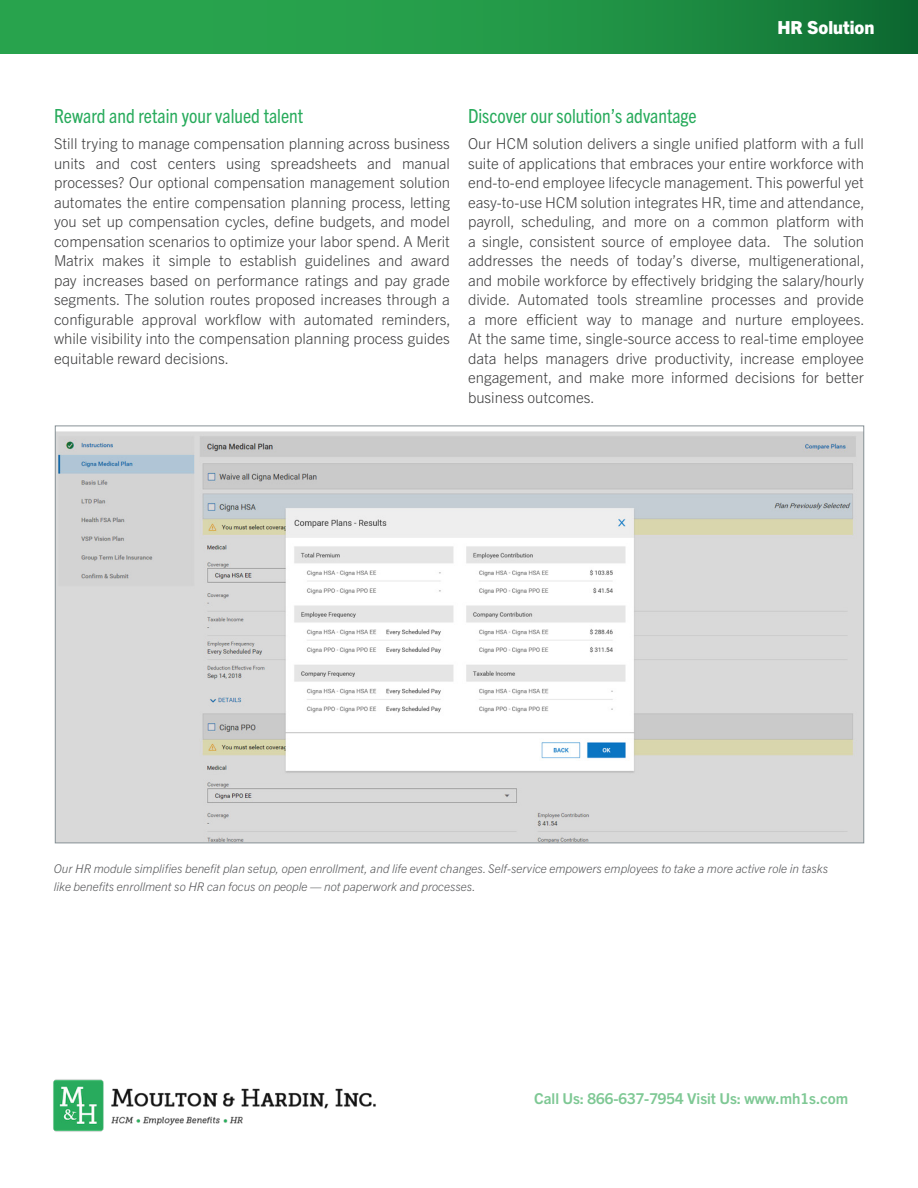
<style>
.page{position:relative;width:918px;height:1188px;background:#fff}
.page>*{position:absolute;margin:0;border:0;box-sizing:border-box;transform-origin:0 0}
.Subhead{font:condensed 19.5px "Trade Gothic Next LT Pro";color:#28ab5c}
.t1{font:800 18px "Trade Gothic Next LT Pro";color:#fff}
.Body{font:300 15px/19.5px "Trade Gothic Next LT Pro";color:#3e3e3f;text-align:justify}
.Body_Subhead{font:700 15px "Trade Gothic Next LT Pro";color:#7ec894}
.Callout_Image_captio{font:italic 300 12px/18px "Trade Gothic Next LT Pro";color:#57585a}
</style>
<div class="page">
<svg style="left:0;top:0;width:918px;height:54px;background:#219446"></svg>
<img style="left:57px;top:431px;width:805px;height:410px">
<img style="left:53px;top:1079px;width:323px;height:53px">
<p class="t1" style="left:777px;top:15px;width:99px">HR Solution</p>
<p class="Subhead" style="left:54px;top:103px;width:251px">Reward and retain your valued talent</p>
<p class="Body" style="left:54px;top:133px;width:398px">Still trying to manage compensation planning across business units and cost centers using spreadsheets and manual processes? Our optional compensation management solution automates the entire compensation planning process, letting you set up compensation cycles, define budgets, and model compensation scenarios to optimize your labor spend. A Merit Matrix makes it simple to establish guidelines and award pay increases based on performance ratings and pay grade segments. The solution routes proposed increases through a configurable approval workflow with automated reminders, while visibility into the compensation planning process guides equitable reward decisions.</p>
<p class="Subhead" style="left:468px;top:103px;width:230px">Discover our solution’s advantage</p>
<p class="Body" style="left:468px;top:133px;width:398px">Our HCM solution delivers a single unified platform with a full suite of applications that embraces your entire workforce with end-to-end employee lifecycle management. This powerful yet easy-to-use HCM solution integrates HR, time and attendance, payroll, scheduling, and more on a common platform with a single, consistent source of employee data. The solution addresses the needs of today’s diverse, multigenerational, and mobile workforce by effectively bridging the salary/hourly divide. Automated tools streamline processes and provide a more efficient way to manage and nurture employees.<br>At the same time, single-source access to real-time employee data helps managers drive productivity, increase employee engagement, and make more informed decisions for better business outcomes.</p>
<p class="Callout_Image_captio" style="left:54px;top:859px;width:776px">Our HR module simplifies benefit plan setup, open enrollment, and life event changes. Self-service empowers employees to take a more active role in tasks like benefits enrollment so HR can focus on people — not paperwork and processes.</p>
<p class="Body_Subhead" style="left:534px;top:1088px;width:316px">Call Us: 866-637-7954 Visit Us: www.mh1s.com</p>
</div>
